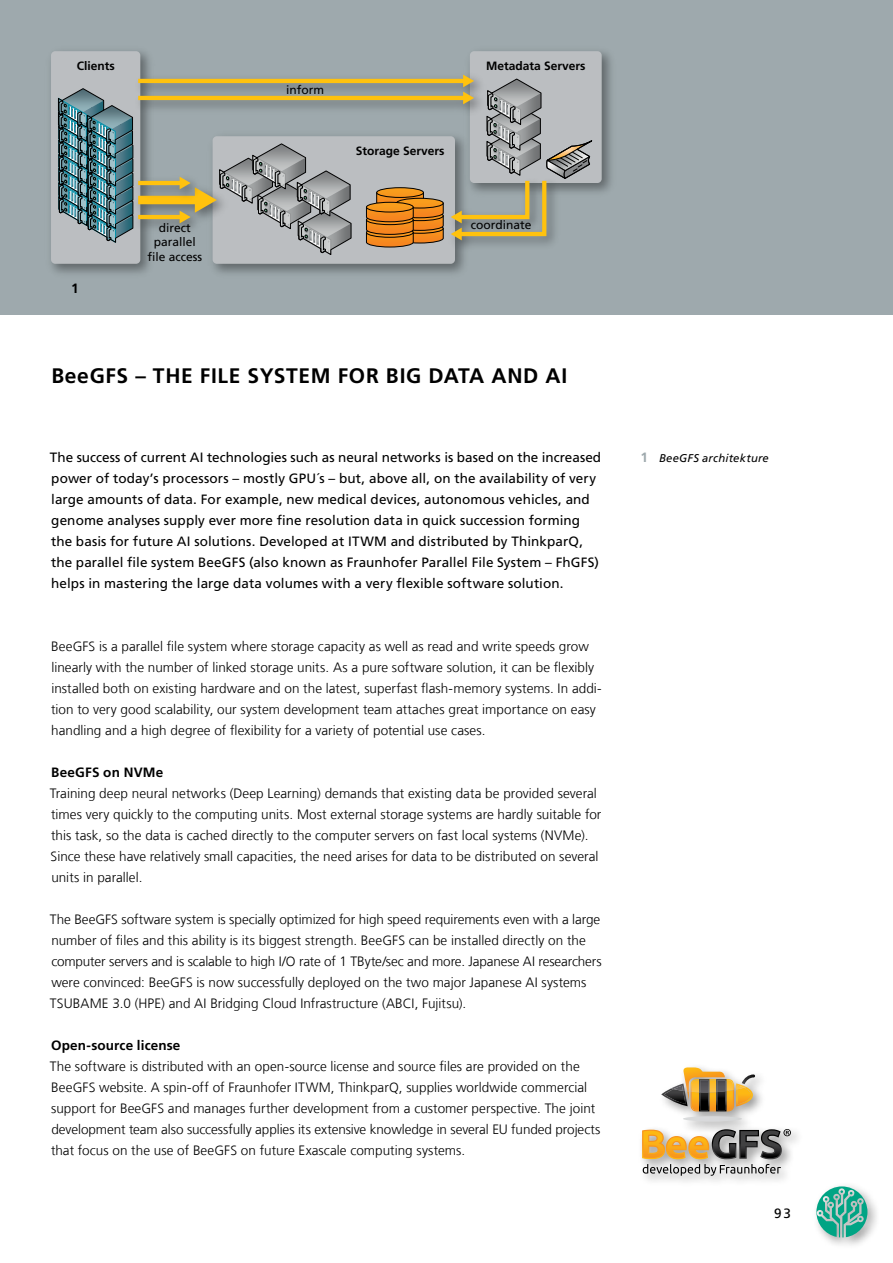
<style>
.page{position:relative;width:893px;height:1263px;background:#fff}
.page>*{position:absolute;margin:0;border:0;box-sizing:border-box;transform-origin:0 0}
.t1{font:700 21px "Frutiger LT Com";letter-spacing:.03em;color:#000}
.t2{font:300 13.5px/21px "Frutiger LT Com";color:#000}
.t3{font:13.5px/21px "Frutiger LT Com";letter-spacing:.005em;color:#000}
.t4{font:700 13.5px "Frutiger LT Com";letter-spacing:.01em;color:#000}
.t5{font:12px/14.4px "Frutiger LT Com";color:#000;text-align:center}
.t6{font:700 12px "Frutiger LT Com";color:#000}
.t7{font:italic 11.25px "Frutiger LT Com";letter-spacing:.02em;color:#000}
.s1{font-weight:700;font-style:normal;font-size:13.5px;color:#9ea9ad}
</style>
<div class="page">
<div style="left:0;top:0;width:893px;height:315px;background:#9ea9ad"></div>
<div style="left:812px;top:1182px;width:68px;height:68px;background:#000;opacity:.4"></div>
<svg style="left:816px;top:1186px;width:51px;height:51px;background:#69bcac"></svg>
<div style="left:638px;top:1062px;width:166px;height:126px;background:#000;opacity:.4"></div>
<img style="left:683px;top:1067px;width:42px;height:7px">
<svg style="left:661px;top:1074px;width:94px;height:37px"></svg>
<img style="left:683px;top:1116px;width:59px;height:5px">
<svg style="left:642px;top:1129px;width:149px;height:47px;background:#b6a78e"></svg>
<img style="left:51px;top:51px;width:99px;height:223px">
<div style="left:51px;top:51px;width:89px;height:213px;background:#bbbec1;border-radius:4px"></div>
<div style="left:470px;top:51px;width:132px;height:132px;background:#bbbec1;border-radius:4px"></div>
<div style="left:213px;top:136px;width:242px;height:128px;background:#bbbec1;border-radius:4px"></div>
<svg style="left:58px;top:88px;width:75px;height:155px"></svg>
<svg style="left:366px;top:187px;width:76px;height:60px;background:#c77e2e"></svg>
<img style="left:130px;top:168px;width:50px;height:34px">
<hr style="left:138px;top:181px;width:43px;height:4px;background:#ffc20e">
<img style="left:130px;top:202px;width:50px;height:39px">
<hr style="left:138px;top:215px;width:43px;height:4px;background:#ffc20e">
<svg style="left:180px;top:143px;width:172px;height:112px"></svg>
<img style="left:138px;top:66px;width:332px;height:13px">
<hr style="left:138px;top:79px;width:327px;height:4px;background:#ffc20e">
<img style="left:442px;top:201px;width:111px;height:57px">
<img style="left:130px;top:83px;width:321px;height:39px">
<hr style="left:138px;top:96px;width:327px;height:4px;background:#ffc20e">
<svg style="left:451px;top:75px;width:141px;height:165px"></svg>
<p class="t6" style="left:77px;top:59px;width:40px">Clients</p>
<p class="t6" style="left:486px;top:59px;width:101px">Metadata Servers</p>
<p class="t4" style="left:71px;top:281px;width:9px">1</p>
<p class="t5" style="left:147px;top:220px;width:56px">direct parallel file access</p>
<p class="t5" style="left:286px;top:83px;width:40px">inform</p>
<p class="t6" style="left:356px;top:144px;width:90px">Storage Servers</p>
<p class="t5" style="left:471px;top:217px;width:62px">coordinate</p>
<h1 class="t1" style="left:51px;top:364px;width:52px">BeeGFS</h1>
<h1 class="t1" style="left:135px;top:364px;width:422px">– The file system for Big Data and AI</h1>
<p class="t3" style="left:50px;top:446px;width:553px">The success of current AI technologies such as neural networks is based on the increased power of today’s processors – mostly GPU´s – but, above all, on the availability of very large amounts of data. For example, new medical devices, autonomous vehicles, and genome analyses supply ever more fine resolution data in quick succession forming the basis for future AI solutions. Developed at ITWM and distributed by ThinkparQ, the parallel file system BeeGFS (also known as Fraunhofer Parallel File System – FhGFS) helps in mastering the large data volumes with a very flexible software solution.</p>
<p class="t2" style="left:51px;top:636px;width:552px">BeeGFS is a parallel file system where storage capacity as well as read and write speeds grow linearly with the number of linked storage units. As a pure software solution, it can be flexibly installed both on existing hardware and on the latest, superfast flash-memory systems. In addi&shy;tion to very good scalability, our system development team attaches great importance on easy handling and a high degree of flexibility for a variety of potential use cases.</p>
<p class="t4" style="left:51px;top:764px;width:33px">BeeGFS</p>
<p class="t4" style="left:103px;top:764px;width:62px">on NVMe</p>
<p class="t2" style="left:50px;top:783px;width:553px">Training deep neural networks (Deep Learning) demands that existing data be provided several times very quickly to the computing units. Most external storage systems are hardly suitable for this task, so the data is cached directly to the computer servers on fast local systems (NVMe).<br>Since these have relatively small capacities, the need arises for data to be distributed on several units in parallel.</p>
<p class="t2" style="left:50px;top:909px;width:553px">The BeeGFS software system is specially optimized for high speed requirements even with a large number of files and this ability is its biggest strength. BeeGFS can be installed directly on the computer servers and is scalable to high I/O rate of 1 TByte/sec and more. Japanese AI researchers were convinced: BeeGFS is now successfully deployed on the two major Japanese AI systems TSUBAME 3.0 (HPE) and AI Bridging Cloud Infrastructure (ABCI, Fujitsu).</p>
<p class="t4" style="left:51px;top:1037px;width:131px">Open-source license</p>
<p class="t2" style="left:50px;top:1056px;width:552px">The software is distributed with an open-source license and source files are provided on the BeeGFS website. A spin-off of Fraunhofer ITWM, ThinkparQ, supplies worldwide commercial support for BeeGFS and manages further development from a customer perspective. The joint development team also successfully applies its extensive knowledge in several EU funded projects that focus on the use of BeeGFS on future Exascale computing systems.</p>
<p class="t7" style="left:640px;top:451px;width:130px"><span class="s1">1</span> BeeGFS architekture</p>
<p class="t3" style="left:774px;top:1202px;width:18px">93</p>
</div>
